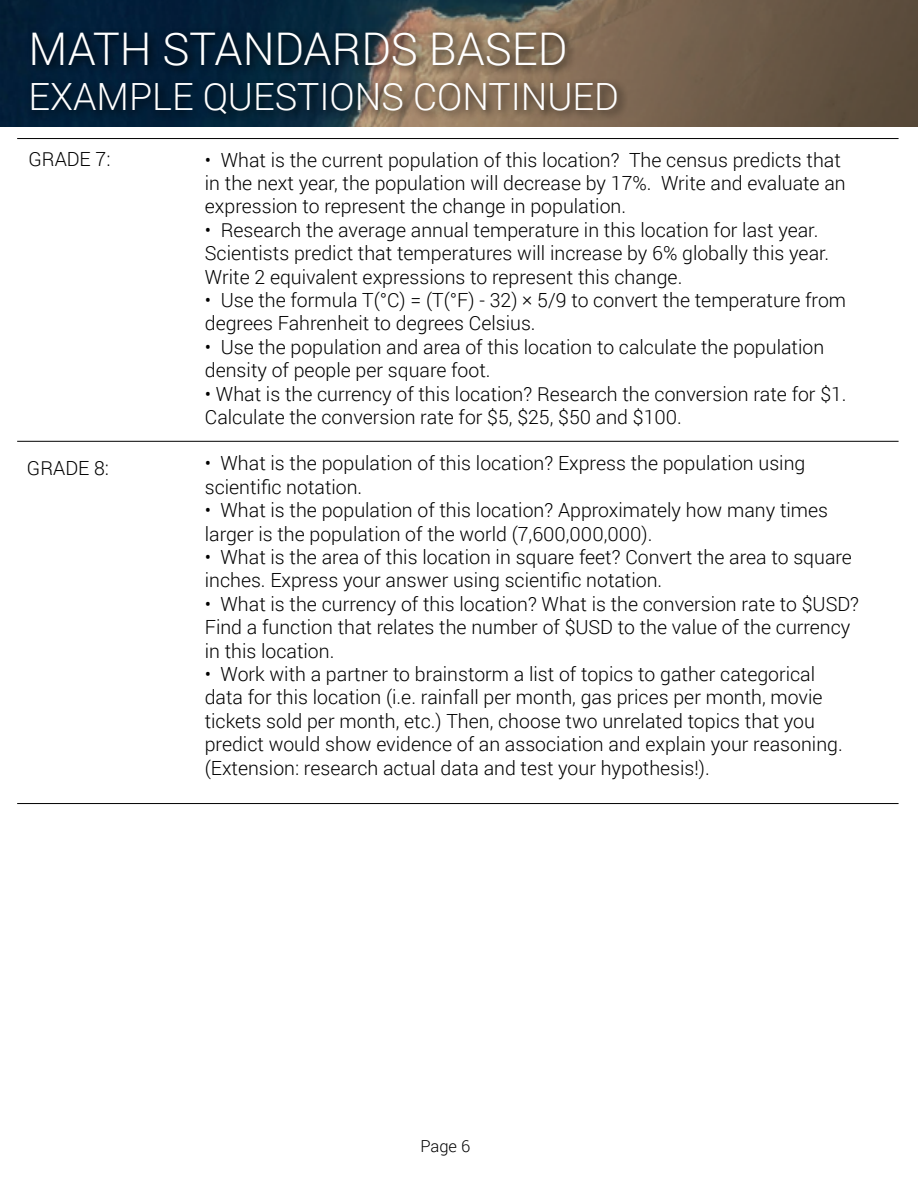
<style>
.page{position:relative;width:918px;height:1188px;background:#fff}
.page>*{position:absolute;margin:0;border:0;box-sizing:border-box;transform-origin:0 0}
.t1{font:300 45px "Roboto";color:#fff}
.t2{font:300 37.5px "Roboto";color:#fff}
.t3{font:300 19.5px/23.4px "Roboto";color:#000}
.t4{font:300 16.5px "Roboto";color:#000}
</style>
<div class="page">
<img style="left:0;top:0;width:918px;height:127px">
<div style="left:26px;top:28px;width:602px;height:96px;background:#000;opacity:.75"></div>
<hr style="left:17px;top:138px;width:882px;height:1px;background:#000">
<hr style="left:17px;top:441px;width:882px;height:1px;background:#000">
<hr style="left:17px;top:803px;width:882px;height:1px;background:#000">
<h1 class="t1" style="left:28px;top:18px;width:540px">MATH STANDARDS BASED</h1>
<h2 class="t2" style="left:28px;top:71px;width:592px">EXAMPLE QUESTIONS CONTINUED</h2>
<p class="t3" style="left:28px;top:147px;width:84px">GRADE 7:</p>
<p class="t3" style="left:205px;top:147px;width:642px">• What is the current population of this location? The census predicts that in the next year, the population will decrease by 17%. Write and evaluate an expression to represent the change in population.</p>
<p class="t3" style="left:205px;top:218px;width:626px">• Research the average annual temperature in this location for last year.<br>Scientists predict that temperatures will increase by 6% globally this year.<br>Write 2 equivalent expressions to represent this change.</p>
<p class="t3" style="left:205px;top:288px;width:643px">• Use the formula T(°C) = (T(°F) - 32) × 5/9 to convert the temperature from degrees Fahrenheit to degrees Celsius.</p>
<p class="t3" style="left:205px;top:335px;width:621px">• Use the population and area of this location to calculate the population density of people per square foot.</p>
<p class="t3" style="left:205px;top:381px;width:643px">• What is the currency of this location? Research the conversion rate for $1.<br>Calculate the conversion rate for $5, $25, $50 and $100.</p>
<p class="t3" style="left:205px;top:451px;width:602px">• What is the population of this location? Express the population using scientific notation.</p>
<p class="t3" style="left:205px;top:498px;width:625px">• What is the population of this location? Approximately how many times larger is the population of the world (7,600,000,000).</p>
<p class="t3" style="left:205px;top:545px;width:649px">• What is the area of this location in square feet? Convert the area to square inches. Express your answer using scientific notation.</p>
<p class="t3" style="left:205px;top:592px;width:656px">• What is the currency of this location? What is the conversion rate to $USD?<br>Find a function that relates the number of $USD to the value of the currency in this location.</p>
<p class="t3" style="left:205px;top:662px;width:640px">• Work with a partner to brainstorm a list of topics to gather categorical data for this location (i.e. rainfall per month, gas prices per month, movie tickets sold per month, etc.) Then, choose two unrelated topics that you predict would show evidence of an association and explain your reasoning. (Extension: research actual data and test your hypothesis!).</p>
<p class="t3" style="left:27px;top:456px;width:84px">GRADE 8:</p>
<p class="t4" style="left:420px;top:1134px;width:51px">Page 6</p>
</div>
